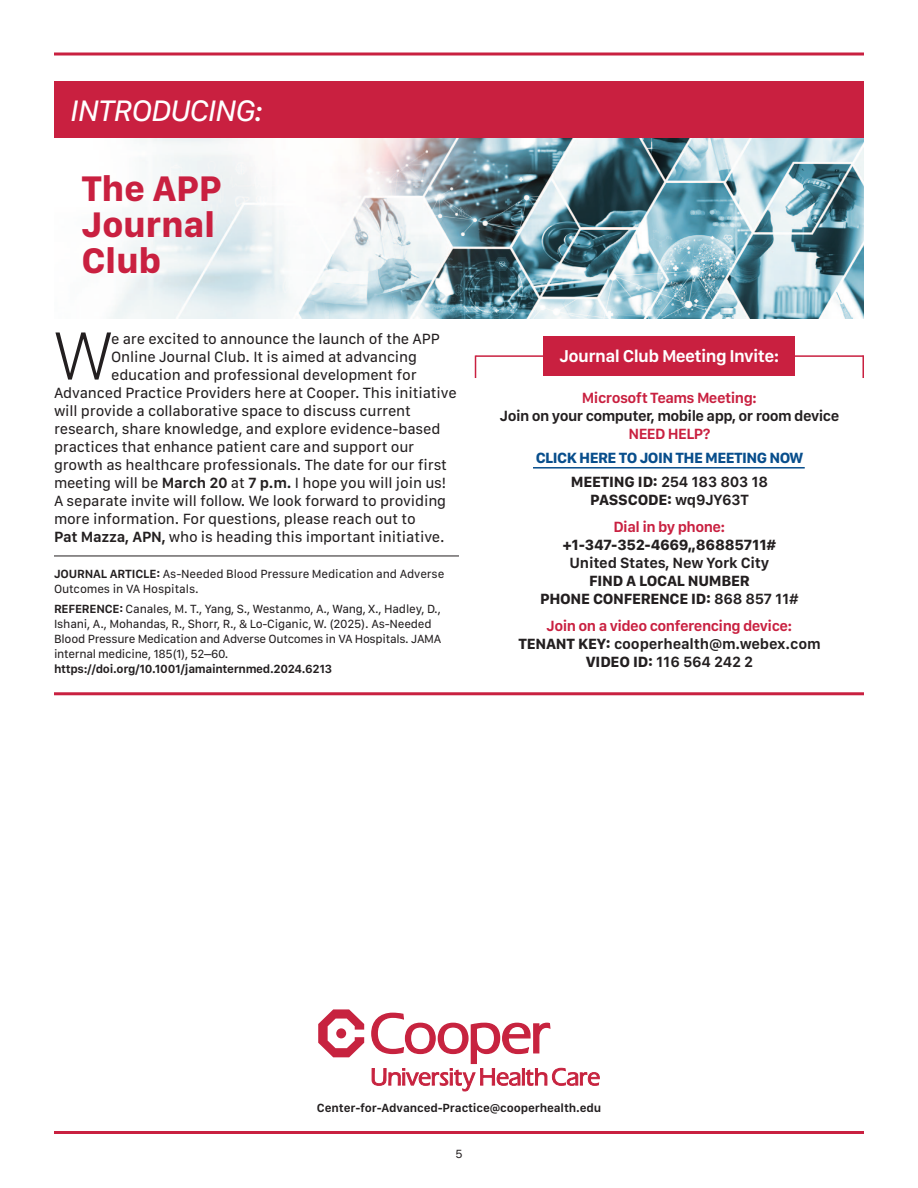
<style>
.page{position:relative;width:918px;height:1188px;background:#fff}
.page>*{position:absolute;margin:0;border:0;box-sizing:border-box;transform-origin:0 0}
.t1{font:100 69.15px "SF Compact Display";color:#231f20}
.t2{font:700 36px/36px "SF Compact Text";letter-spacing:-.015em;color:#c92040}
.t3{font:italic 30px "SF Compact Text";letter-spacing:-.04em;color:#fff}
.t4{font:600 17.4px "SF Compact Text";letter-spacing:-.04em;color:#fff}
.t5{font:15px "SF Compact Text";letter-spacing:-.015em;color:#231f20}
.t6{font:700 15px/18px "SF Compact Text";letter-spacing:-.02em;color:#231f20;text-align:center}
.t7{font:600 15px/18px "SF Compact Text";letter-spacing:-.03em;color:#231f20;text-align:center}
.t8{font:600 15px "SF Compact Text";letter-spacing:-.04em;color:#c92040}
.t9{font:700 15px "SF Compact Text";letter-spacing:-.04em;color:#084e8c}
.t10{font:12px/15px "SF Compact Text";letter-spacing:-.02em;color:#231f20}
.t11{font:600 12px "SF Compact Text";letter-spacing:-.015em;color:#231f20}
.t12{font:12px "SF Compact Display";color:#231f20}
.s1{font-weight:600}
.s2{font-weight:700}
</style>
<div class="page">
<div style="left:544px;top:336px;width:251px;height:40px;background:#c92040"></div>
<svg style="left:54px;top:52px;width:810px;height:4px;background:#d6576f"></svg>
<hr style="left:54px;top:556px;width:405px;height:1px;background:#231f20">
<div style="left:54px;top:81px;width:810px;height:58px;background:#c92040"></div>
<img style="left:111px;top:139px;width:753px;height:179px">
<hr style="left:54px;top:1131px;width:810px;height:3px;background:#c92040">
<svg style="left:318px;top:1009px;width:46px;height:48px"></svg>
<svg style="left:371px;top:1012px;width:229px;height:80px"></svg>
<hr style="left:54px;top:692px;width:810px;height:3px;background:#c92040">
<hr style="left:533px;top:467px;width:272px;height:2px;background:#084e8c">
<hr style="left:476px;top:355px;width:83px;height:2px;background:#c92040">
<hr style="left:780px;top:355px;width:84px;height:2px;background:#c92040">
<svg style="left:475px;top:356px;width:1px;height:22px"></svg>
<hr style="left:862px;top:355px;width:2px;height:23px;background:#c92040">
<p class="t3" style="left:70px;top:99px;width:194px">INTRODUCING:</p>
<p class="t2" style="left:81px;top:173px;width:142px">The APP<br>Journal<br>Club</p>
<p class="t1" style="left:54px;top:332px;width:60px">W</p>
<p class="t5" style="left:111px;top:333px;width:330px">e are excited to announce the launch of the APP</p>
<p class="t5" style="left:111px;top:351px;width:307px">Online Journal Club. It is aimed at advancing</p>
<p class="t5" style="left:111px;top:369px;width:307px">education and professional development for</p>
<p class="t5" style="left:54px;top:387px;width:404px">Advanced Practice Providers here at Cooper. This initiative</p>
<p class="t5" style="left:54px;top:405px;width:358px">will provide a collaborative space to discuss current</p>
<p class="t5" style="left:54px;top:423px;width:388px">research, share knowledge, and explore evidence-based</p>
<p class="t5" style="left:54px;top:441px;width:362px">practices that enhance patient care and support our</p>
<p class="t5" style="left:54px;top:459px;width:395px">growth as healthcare professionals. The date for our first</p>
<p class="t5" style="left:54px;top:477px;width:394px">meeting will be <span class="s1">March 20</span> at <span class="s1">7 p.m.</span> I hope you will join us!</p>
<p class="t5" style="left:54px;top:495px;width:394px">A separate invite will follow. We look forward to providing</p>
<p class="t5" style="left:54px;top:513px;width:363px">more information. For questions, please reach out to</p>
<p class="t5" style="left:54px;top:531px;width:392px"><span class="s1">Pat Mazza, APN,</span> who is heading this important initiative.</p>
<p class="t10" style="left:54px;top:568px;width:392px"><span class="s1">JOURNAL ARTICLE:</span> As-Needed Blood Pressure Medication and Adverse<br>Outcomes in VA Hospitals.</p>
<p class="t10" style="left:54px;top:602px;width:389px"><span class="s1">REFERENCE:</span> Canales, M. T., Yang, S., Westanmo, A., Wang, X., Hadley, D., Ishani, A., Mohandas, R., Shorr, R., &amp; Lo-Ciganic, W. (2025). As-Needed Blood Pressure Medication and Adverse Outcomes in VA Hospitals. JAMA internal medicine, 185(1), 52–60. <span class="s1">https://doi.org/10.1001/jamainternmed.2024.6213</span></p>
<p class="t4" style="left:560px;top:350px;width:221px">Journal Club Meeting Invite:</p>
<p class="t8" style="left:582px;top:392px;width:177px">Microsoft Teams Meeting:</p>
<p class="t7" style="left:500px;top:408px;width:341px">Join on your computer, mobile app, or room device</p>
<p class="t8" style="left:629px;top:428px;width:83px">NEED HELP?</p>
<p class="t9" style="left:536px;top:452px;width:269px">CLICK HERE TO JOIN THE MEETING NOW</p>
<p class="t6" style="left:571px;top:474px;width:199px">MEETING ID: <span class="s1">254 183 803 18<br></span>PASSCODE: <span class="s1">wq9JY63T</span></p>
<p class="t8" style="left:614px;top:521px;width:113px">Dial in by phone:</p>
<p class="t6" style="left:563px;top:537px;width:215px">+1-347-352-4669,,86885711#<br><span class="s1">United States, New York City</span></p>
<p class="t6" style="left:589px;top:573px;width:162px">FIND A LOCAL NUMBER</p>
<p class="t6" style="left:540px;top:591px;width:260px">PHONE CONFERENCE ID: <span class="s1">868 857 11#</span></p>
<p class="t8" style="left:547px;top:620px;width:247px">Join on a video conferencing device:</p>
<p class="t7" style="left:518px;top:636px;width:304px"><span class="s2">TENANT KEY:</span> cooperhealth@m.webex.com<br><span class="s2">VIDEO ID:</span> 116 564 242 2</p>
<p class="t11" style="left:317px;top:1104px;width:286px">Center-for-Advanced-Practice@cooperhealth.edu</p>
<p class="t12" style="left:456px;top:1146px;width:9px">5</p>
</div>
